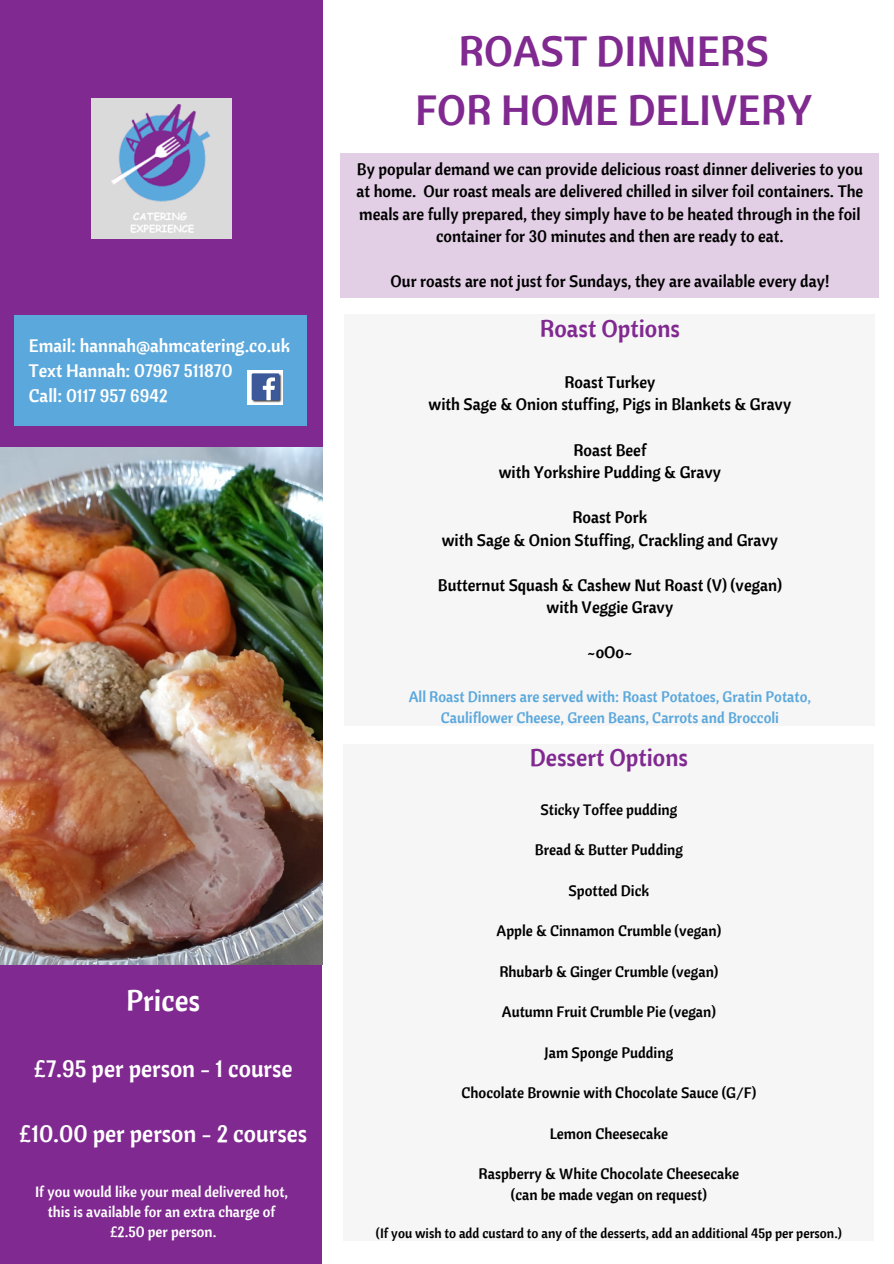
<style>
.page{position:relative;width:894px;height:1264px;background:#fff}
.page>*{position:absolute;margin:0;border:0;box-sizing:border-box;transform-origin:0 0}
.t1{font:42px "Cantora One";color:#802990}
.t2{font:29.55px "Cantora One";color:#fff}
.t3{font:24px "Cantora One";color:#802990}
.t4{font:23.7px "Cantora One";color:#fff}
.t5{font:18px "Cantora One";color:#fff}
.t6{font:16.5px/22.5px "Cantora One";color:#000;text-align:center}
.t7{font:15px "Cantora One";color:#000}
.t8{font:15px "Cantora One";color:#5ba8dc}
.t9{font:14.7px "Cantora One";color:#fff}
.t10{font:13.5px "Cantora One";color:#000}
</style>
<div class="page">
<div style="left:0;top:0;width:322px;height:551px;background:#802990"></div>
<div style="left:91px;top:99px;width:141px;height:140px;background:#dadada"></div>
<div style="left:14px;top:315px;width:293px;height:110px;background:#5ba8dc"></div>
<img style="left:111px;top:104px;width:99px;height:129px">
<img style="left:247px;top:370px;width:35px;height:35px">
<div style="left:340px;top:153px;width:538px;height:144px;background:#e2cee5"></div>
<div style="left:0;top:955px;width:321px;height:308px;background:#802990"></div>
<div style="left:343px;top:743px;width:530px;height:497px;background:#f6f6f6"></div>
<img style="left:0;top:447px;width:322px;height:517px">
<div style="left:344px;top:315px;width:530px;height:411px;background:#f6f6f6"></div>
<p class="t5" style="left:29px;top:334px;width:263px">Email: hannah@ahmcatering.co.uk</p>
<p class="t5" style="left:29px;top:359px;width:205px">Text Hannah: 07967 511870</p>
<p class="t5" style="left:29px;top:383px;width:140px">Call: 0117 957 6942</p>
<p class="t2" style="left:126px;top:981px;width:76px">Prices</p>
<p class="t4" style="left:34px;top:1053px;width:260px">£7.95 per person - 1 course</p>
<p class="t4" style="left:19px;top:1118px;width:289px">£10.00 per person - 2 courses</p>
<p class="t9" style="left:35px;top:1182px;width:254px">If you would like your meal delivered hot,</p>
<p class="t9" style="left:48px;top:1202px;width:229px">this is available for an extra charge of</p>
<p class="t9" style="left:110px;top:1222px;width:108px">£2.50 per person.</p>
<p class="t1" style="left:458px;top:24px;width:312px">ROAST DINNERS</p>
<p class="t1" style="left:415px;top:82px;width:398px">FOR HOME DELIVERY</p>
<p class="t6" style="left:356px;top:157px;width:508px">By popular demand we can provide delicious roast dinner deliveries to you at home. Our roast meals are delivered chilled in silver foil containers. The meals are fully prepared, they simply have to be heated through in the foil container for 30 minutes and then are ready to eat.</p>
<p class="t6" style="left:390px;top:270px;width:440px">Our roasts are not just for Sundays, they are available every day!</p>
<p class="t3" style="left:539px;top:313px;width:142px">Roast Options</p>
<p class="t6" style="left:564px;top:370px;width:92px">Roast Turkey</p>
<p class="t6" style="left:428px;top:393px;width:364px">with Sage &amp; Onion stuffing, Pigs in Blankets &amp; Gravy</p>
<p class="t6" style="left:573px;top:438px;width:75px">Roast Beef</p>
<p class="t6" style="left:498px;top:460px;width:224px">with Yorkshire Pudding &amp; Gravy</p>
<p class="t6" style="left:572px;top:505px;width:76px">Roast Pork</p>
<p class="t6" style="left:441px;top:528px;width:338px">with Sage &amp; Onion Stuffing, Crackling and Gravy</p>
<p class="t6" style="left:438px;top:573px;width:345px">Butternut Squash &amp; Cashew Nut Roast (V) (vegan)</p>
<p class="t6" style="left:546px;top:596px;width:128px">with Veggie Gravy</p>
<p class="t6" style="left:587px;top:641px;width:47px">~oOo~</p>
<p class="t8" style="left:408px;top:687px;width:404px">All Roast Dinners are served with: Roast Potatoes, Gratin Potato,</p>
<p class="t8" style="left:440px;top:707px;width:340px">Cauliflower Cheese, Green Beans, Carrots and Broccoli</p>
<p class="t3" style="left:529px;top:742px;width:160px">Dessert Options</p>
<p class="t7" style="left:540px;top:799px;width:138px">Sticky Toffee pudding</p>
<p class="t7" style="left:534px;top:840px;width:150px">Bread &amp; Butter Pudding</p>
<p class="t7" style="left:568px;top:880px;width:82px">Spotted Dick</p>
<p class="t7" style="left:496px;top:921px;width:226px">Apple &amp; Cinnamon Crumble (vegan)</p>
<p class="t7" style="left:499px;top:961px;width:220px">Rhubarb &amp; Ginger Crumble (vegan)</p>
<p class="t7" style="left:501px;top:1002px;width:215px">Autumn Fruit Crumble Pie (vegan)</p>
<p class="t7" style="left:544px;top:1042px;width:130px">Jam Sponge Pudding</p>
<p class="t7" style="left:461px;top:1083px;width:296px">Chocolate Brownie with Chocolate Sauce (G/F)</p>
<p class="t7" style="left:549px;top:1123px;width:120px">Lemon Cheesecake</p>
<p class="t7" style="left:478px;top:1164px;width:262px">Raspberry &amp; White Chocolate Cheesecake</p>
<p class="t7" style="left:510px;top:1184px;width:197px">(can be made vegan on request)</p>
<p class="t10" style="left:376px;top:1224px;width:467px">(If you wish to add custard to any of the desserts, add an additional 45p per person.)</p>
</div>
